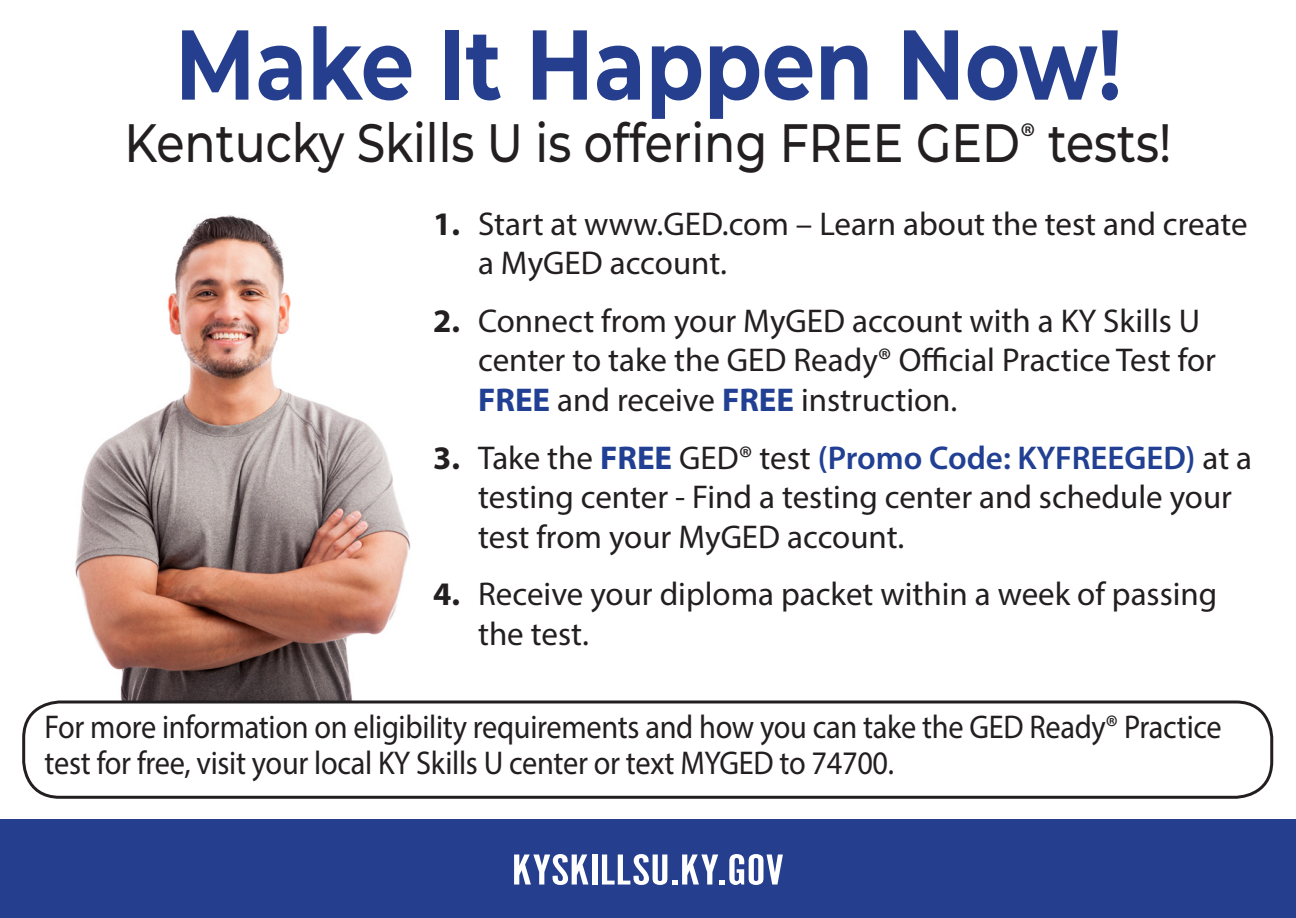
<style>
.page{position:relative;width:1296px;height:918px;background:#fff}
.page>*{position:absolute;margin:0;border:0;box-sizing:border-box;transform-origin:0 0}
.t1{font:700 99px "Montserrat";color:#253f8e;scale:.85 1}
.t2{font:500 54px "Montserrat";color:#231f20;scale:.85 1}
.t3{font:45px "Alternate Got No 1 D";letter-spacing:.005em;color:#fff;scale:1.25 1}
.t4{font:33px/39.6px "Myriad Pro";color:#231f20}
.t5{font:33px/36px "Myriad Pro";color:#231f20;scale:.92 1}
.s1{font-weight:700}
.s2{font-weight:700;color:#224093}
.s3{font-weight:600;color:#224093}
</style>
<div class="page">
<img style="left:75px;top:215px;width:336px;height:485px">
<div style="left:0;top:820px;width:1296px;height:98px;background:#253f8e"></div>
<div style="left:22px;top:700px;width:1251px;height:99px;border:3px solid #231f20;border-radius:36px"></div>
<p class="t1" style="left:175px;top:-7px;width:1116px">Make It Happen Now!</p>
<p class="t2" style="left:124px;top:106px;width:1233px">Kentucky Skills U is offering FREE GED<sup>®</sup> tests!</p>
<p class="t4" style="left:478px;top:203px;width:771px;text-indent:-45px"><span class="s1">1.</span> Start at www.GED.com – Learn about the test and create a MyGED account.</p>
<p class="t4" style="left:478px;top:300px;width:739px;text-indent:-45px"><span class="s1">2.</span> Connect from your MyGED account with a KY Skills U center to take the GED Ready® Official Practice Test for<br><span class="s2">FREE</span> and receive <span class="s2">FREE</span> instruction.</p>
<p class="t4" style="left:478px;top:437px;width:776px;text-indent:-45px"><span class="s1">3.</span> Take the <span class="s2">FREE</span> GED® test <span class="s3">(Promo Code: KYFREEGED)</span> at a testing center - Find a testing center and schedule your test from your MyGED account.</p>
<p class="t4" style="left:478px;top:574px;width:741px;text-indent:-45px"><span class="s1">4.</span> Receive your diploma packet within a week of passing the test.</p>
<p class="t5" style="left:45px;top:709px;width:1281px">For more information on eligibility requirements and how you can take the GED Ready® Practice test for free, visit your local KY Skills U center or text MYGED to 74700.</p>
<p class="t3" style="left:512px;top:846px;width:219px">KYSKILLSU.KY.GOV</p>
</div>
